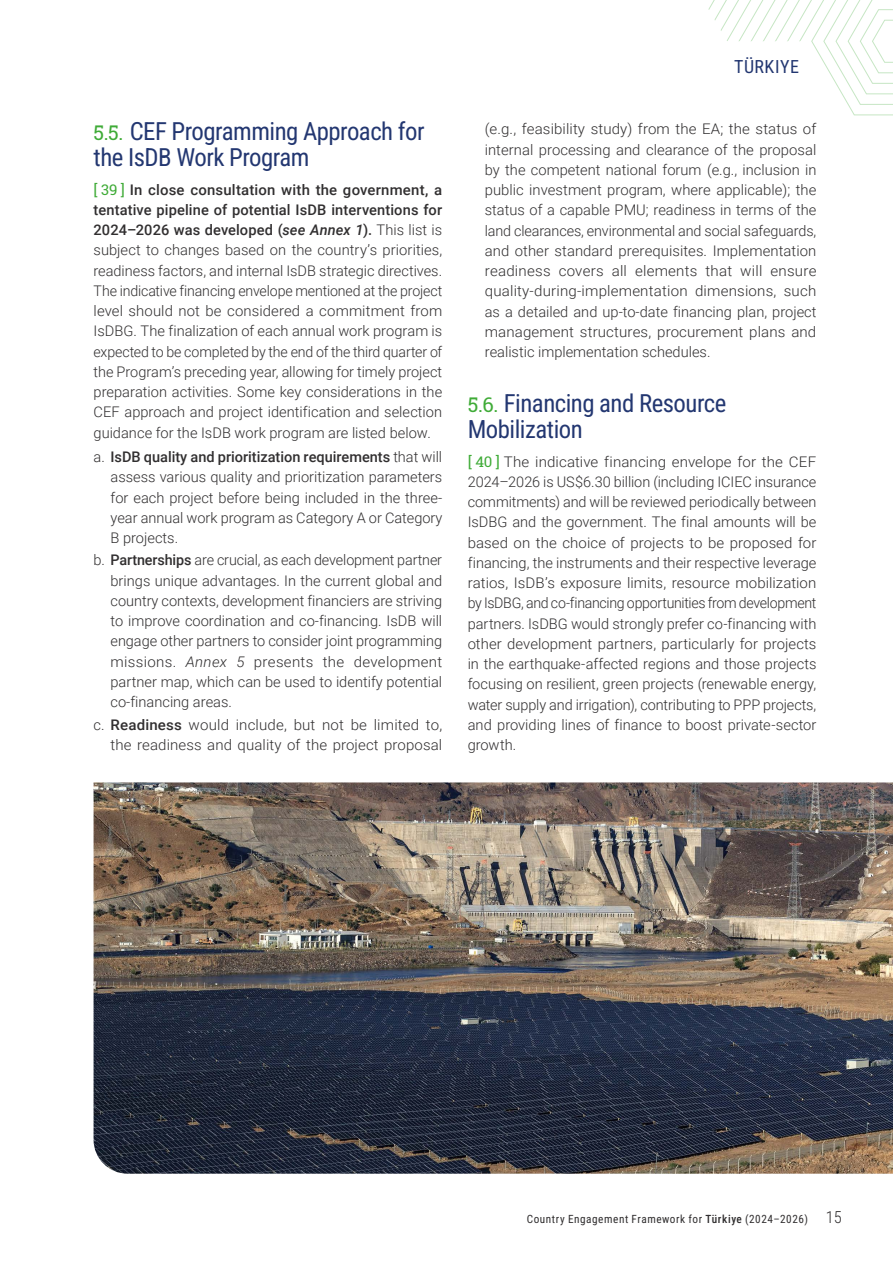
<style>
.page{position:relative;width:893px;height:1263px;background:#fff}
.page>*{position:absolute;margin:0;border:0;box-sizing:border-box;transform-origin:0 0}
.t1{font:24.75px/25.5px "Roboto Condensed";letter-spacing:-.02em;color:#233771}
.t2{font:18px "Roboto Condensed";letter-spacing:.03em;color:#233771}
.t3{font:300 14.7px/20.2px "Roboto";color:#312f30;text-align:justify}
.t4{font:11.25px "Roboto Condensed";letter-spacing:.05em;color:#312f30}
.s1{font-family:"Roboto Slab";font-size:20.25px;color:#3fab37}
.s2{font-family:"Roboto Slab";font-weight:400;color:#3fab37}
.s3{font-weight:500}
.s4{font-weight:500;font-style:italic}
.s5{font-style:italic}
.s6{font-weight:300;font-size:16.5px}
</style>
<div class="page">
<svg style="left:708px;top:0;width:185px;height:116px"></svg>
<img style="left:94px;top:782px;width:799px;height:392px">
<h1 class="t1" style="left:94px;top:118px;width:333px"><span class="s1">5.5.</span> CEF Programming Approach for the IsDB Work Program</h1>
<p class="t3" style="left:94px;top:179px;width:350px"><span class="s2">[ 39 ]</span> <span class="s3">In close consultation with the government, a tentative pipeline of potential IsDB interventions for 2024–2026 was developed (</span><span class="s4">see Annex 1</span><span class="s3">).</span> This list is subject to changes based on the country’s priorities, readiness factors, and internal IsDB strategic directives.<br>The indicative financing envelope mentioned at the project level should not be considered a commitment from IsDBG. The finalization of each annual work program is expected to be completed by the end of the third quarter of the Program’s preceding year, allowing for timely project preparation activities. Some key considerations in the CEF approach and project identification and selection guidance for the IsDB work program are listed below.</p>
<p class="t3" style="left:111px;top:446px;width:333px;text-indent:-17px">a. <span class="s3">IsDB quality and prioritization requirements</span> that will assess various quality and prioritization parameters for each project before being included in the three&shy;year annual work program as Category A or Category B projects.</p>
<p class="t3" style="left:111px;top:550px;width:333px;text-indent:-17px">b. <span class="s3">Partnerships</span> are crucial, as each development partner brings unique advantages. In the current global and country contexts, development financiers are striving to improve coordination and co-financing. IsDB will engage other partners to consider joint programming missions. <span class="s5">Annex 5</span> presents the development partner map, which can be used to identify potential co-financing areas.</p>
<p class="t3" style="left:94px;top:714px;width:350px;text-align:right">c. <span class="s3">Readiness</span> would include, but not be limited to, the readiness and quality of the project proposal</p>
<p class="t2" style="left:734px;top:54px;width:66px">TÜRKIYE</p>
<p class="t3" style="left:485px;top:118px;width:333px">(e.g., feasibility study) from the EA; the status of internal processing and clearance of the proposal by the competent national forum (e.g., inclusion in public investment program, where applicable); the status of a capable PMU; readiness in terms of the land clearances, environmental and social safeguards, and other standard prerequisites. Implementation readiness covers all elements that will ensure quality-during-implementation dimensions, such as a detailed and up-to-date financing plan, project management structures, procurement plans and realistic implementation schedules.</p>
<h1 class="t1" style="left:468px;top:390px;width:260px"><span class="s1">5.6.</span> Financing and Resource<br>Mobilization</h1>
<p class="t3" style="left:468px;top:451px;width:350px"><span class="s2">[ 40 ]</span> The indicative financing envelope for the CEF 2024–2026 is US$6.30 billion (including ICIEC insurance commitments) and will be reviewed periodically between IsDBG and the government. The final amounts will be based on the choice of projects to be proposed for financing, the instruments and their respective leverage ratios, IsDB’s exposure limits, resource mobilization by IsDBG, and co-financing opportunities from development partners. IsDBG would strongly prefer co-financing with other development partners, particularly for projects in the earthquake-affected regions and those projects focusing on resilient, green projects (renewable energy, water supply and irrigation), contributing to PPP projects, and providing lines of finance to boost private-sector growth.</p>
<p class="t4" style="left:527px;top:1210px;width:317px">Country Engagement Framework for <span class="s3">Türkiye</span> (2024–2026) <span class="s6">15</span></p>
</div>
